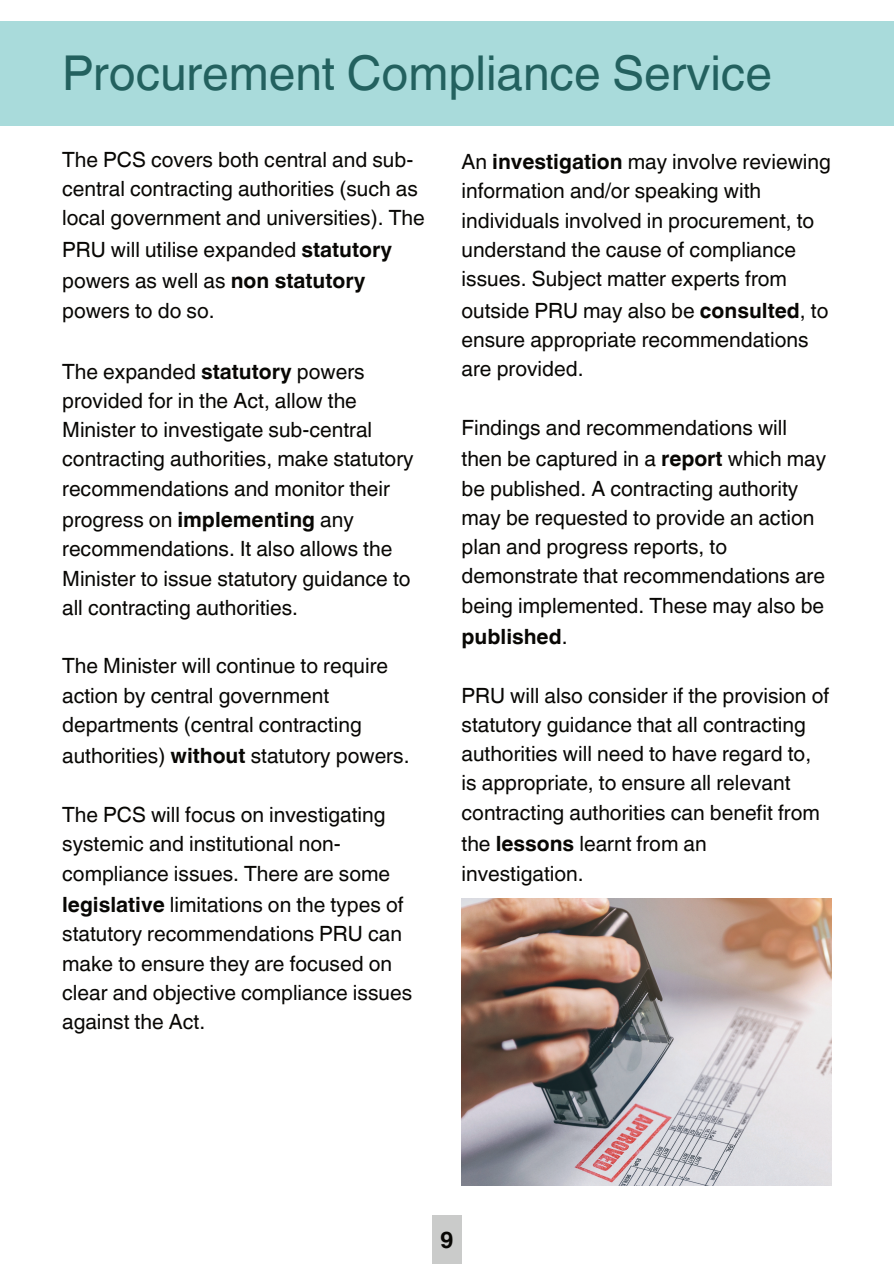
<style>
.page{position:relative;width:894px;height:1264px;background:#fff}
.page>*{position:absolute;margin:0;border:0;box-sizing:border-box;transform-origin:0 0}
.t1{font:48px "Helvetica World";color:#23615f}
.t2{font:700 23.4px "Helvetica World";color:#080704}
.t3{font:21px/29.2px "Helvetica World";color:#080704}
.t4{font:700 21px "Helvetica World";color:#080704}
.s1{font-weight:700}
.s2{font-weight:400}
</style>
<div class="page">
<div style="left:432px;top:1214px;width:29px;height:49px;background:#cacbca"></div>
<div style="left:0;top:21px;width:893px;height:105px;background:#a9dbdb"></div>
<img style="left:461px;top:898px;width:370px;height:287px">
<h1 class="t1" style="left:62px;top:45px;width:711px">Procurement Compliance Service</h1>
<p class="t3" style="left:62px;top:145px;width:364px">The PCS covers both central and sub&shy;central contracting authorities (such as local government and universities). The</p>
<p class="t3" style="left:62px;top:234px;width:331px;line-height:31.5px">PRU will utilise expanded <span class="s1">statutory </span>powers as well as <span class="s1">non statutory</span></p>
<p class="t3" style="left:62px;top:296px;width:154px">powers to do so.</p>
<p class="t3" style="left:62px;top:356px;width:353px">The expanded <span class="s1">statutory</span> powers provided for in the Act, allow the Minister to investigate sub-central contracting authorities, make statutory recommendations and monitor their</p>
<p class="t3" style="left:62px;top:505px;width:350px">progress on <span class="s1">implementing</span> any recommendations. It also allows the Minister to issue statutory guidance to all contracting authorities.</p>
<p class="t3" style="left:62px;top:651px;width:327px">The Minister will continue to require action by central government departments (central contracting</p>
<p class="t3" style="left:62px;top:741px;width:349px">authorities) <span class="s1">without</span> statutory powers.</p>
<p class="t3" style="left:62px;top:800px;width:329px">The PCS will focus on investigating systemic and institutional non&shy;compliance issues. There are some</p>
<p class="t3" style="left:62px;top:890px;width:351px"><span class="s1">legislative</span> limitations on the types of statutory recommendations PRU can make to ensure they are focused on clear and objective compliance issues against the Act.</p>
<p class="t3" style="left:461px;top:147px;width:370px">An <span class="s1">investigation</span> may involve reviewing information and/or speaking with individuals involved in procurement, to understand the cause of compliance issues. Subject matter experts from</p>
<p class="t3" style="left:461px;top:296px;width:368px">outside PRU may also be <span class="s1">consulted</span>, to ensure appropriate recommendations are provided.</p>
<p class="t3" style="left:461px;top:412px;width:366px;line-height:31.5px">Findings and recommendations will then be captured in a <span class="s1">report</span> which may</p>
<p class="t3" style="left:461px;top:473px;width:365px">be published. A contracting authority may be requested to provide an action plan and progress reports, to demonstrate that recommendations are being implemented. These may also be</p>
<p class="t4" style="left:461px;top:624px;width:107px">published<span class="s2">.</span></p>
<p class="t3" style="left:461px;top:680px;width:369px">PRU will also consider if the provision of statutory guidance that all contracting authorities will need to have regard to, is appropriate, to ensure all relevant contracting authorities can benefit from</p>
<p class="t3" style="left:461px;top:829px;width:246px">the <span class="s1">lessons</span> learnt from an investigation.</p>
<p class="t2" style="left:440px;top:1225px;width:15px">9</p>
</div>
